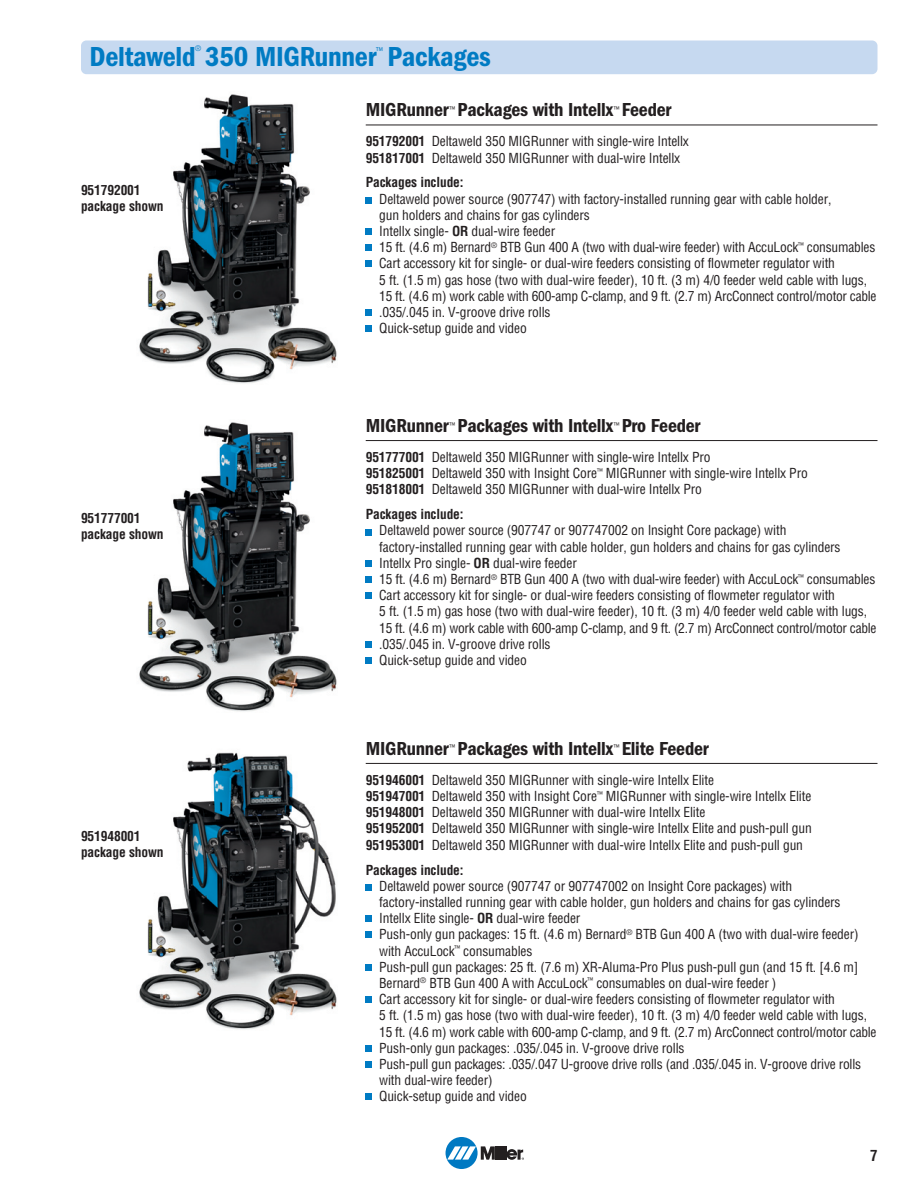
<style>
.page{position:relative;width:918px;height:1188px;background:#fff}
.page>*{position:absolute;margin:0;border:0;box-sizing:border-box;transform-origin:0 0}
.t1{font:28.5px "ITC Franklin Gothic Std Dm Cd";letter-spacing:-.01em;color:#007bc3}
.t2{font:19.5px "ITC Franklin Gothic Std Dm Cd";letter-spacing:-.01em;color:#231f20}
.t3{font:700 condensed 15px "Helvetica";color:#231f20}
.t4{font:condensed 13.5px/16.2px "Helvetica";letter-spacing:-.01em;color:#231f20}
.t5{font:700 condensed 13.5px/16.2px "Helvetica";letter-spacing:-.01em;color:#231f20}
.t6{font:condensed 9px "Helvetica";color:#007bc3}
.t7{font:condensed 7.5px "Helvetica";color:#231f20}
.t8{font:condensed 7.5px "Helvetica";color:#007bc3}
.s1{font-weight:700}
</style>
<div class="page">
<img style="left:139px;top:94px;width:233px;height:289px">
<div style="left:446px;top:1137px;width:32px;height:32px;background:#0079c2;border-radius:50%"></div>
<hr style="left:499px;top:1146px;width:3px;height:14px;background:#231f20">
<hr style="left:503px;top:1146px;width:3px;height:14px;background:#231f20">
<svg style="left:447px;top:1146px;width:52px;height:14px"></svg>
<svg style="left:506px;top:1149px;width:18px;height:11px"></svg>
<div style="left:81px;top:40px;width:797px;height:34px;background:#c6d9f0;border-radius:5px"></div>
<div style="left:366px;top:103px;width:512px;height:63px;background:#fff"></div>
<hr style="left:366px;top:125px;width:512px;height:1px;background:#231f20">
<div style="left:366px;top:228px;width:6px;height:7px;background:#007bc3"></div>
<div style="left:366px;top:197px;width:6px;height:7px;background:#007bc3"></div>
<div style="left:366px;top:309px;width:6px;height:7px;background:#007bc3"></div>
<svg style="left:366px;top:261px;width:6px;height:6px"></svg>
<div style="left:366px;top:325px;width:6px;height:7px;background:#007bc3"></div>
<div style="left:366px;top:244px;width:6px;height:7px;background:#007bc3"></div>
<img style="left:139px;top:422px;width:233px;height:289px">
<div style="left:366px;top:418px;width:512px;height:63px;background:#fff"></div>
<hr style="left:366px;top:440px;width:512px;height:1px;background:#231f20">
<svg style="left:366px;top:560px;width:6px;height:6px"></svg>
<svg style="left:366px;top:529px;width:6px;height:6px"></svg>
<svg style="left:366px;top:641px;width:6px;height:6px"></svg>
<div style="left:366px;top:592px;width:6px;height:7px;background:#007bc3"></div>
<div style="left:366px;top:576px;width:6px;height:7px;background:#007bc3"></div>
<div style="left:366px;top:657px;width:6px;height:7px;background:#007bc3"></div>
<img style="left:139px;top:752px;width:233px;height:277px">
<div style="left:366px;top:741px;width:512px;height:63px;background:#fff"></div>
<hr style="left:366px;top:763px;width:512px;height:1px;background:#231f20">
<div style="left:366px;top:915px;width:6px;height:7px;background:#007bc3"></div>
<div style="left:366px;top:884px;width:6px;height:7px;background:#007bc3"></div>
<div style="left:366px;top:996px;width:6px;height:7px;background:#007bc3"></div>
<svg style="left:366px;top:964px;width:6px;height:6px"></svg>
<div style="left:366px;top:1093px;width:6px;height:7px;background:#007bc3"></div>
<div style="left:366px;top:931px;width:6px;height:7px;background:#007bc3"></div>
<div style="left:366px;top:1061px;width:6px;height:7px;background:#007bc3"></div>
<svg style="left:366px;top:1045px;width:6px;height:6px"></svg>
<p class="t8" style="left:195px;top:45px;width:7px">®</p>
<p class="t6" style="left:376px;top:47px;width:8px">™</p>
<p class="t1" style="left:90px;top:47px;width:403px">Deltaweld 350 MIGRunner Packages</p>
<p class="t5" style="left:81px;top:183px;width:84px">951792001 package shown</p>
<p class="t5" style="left:81px;top:511px;width:84px">951777001 package shown</p>
<p class="t5" style="left:81px;top:829px;width:84px">951948001 package shown</p>
<p class="t2" style="left:366px;top:103px;width:307px">MIGRunner Packages with Intellx Feeder</p>
<p class="t7" style="left:450px;top:106px;width:7px">™</p>
<p class="t7" style="left:614px;top:106px;width:7px">™</p>
<p class="t4" style="left:366px;top:135px;width:325px"><span class="s1">951792001</span> Deltaweld 350 MIGRunner with single-wire Intellx<br><span class="s1">951817001</span> Deltaweld 350 MIGRunner with dual-wire Intellx</p>
<p class="t5" style="left:366px;top:176px;width:99px">Packages include:</p>
<p class="t4" style="left:379px;top:192px;width:454px">Deltaweld power source (907747) with factory-installed running gear with cable holder, gun holders and chains for gas cylinders</p>
<p class="t4" style="left:379px;top:224px;width:178px">Intellx single- <span class="s1">OR</span> dual-wire feeder</p>
<p class="t4" style="left:379px;top:240px;width:498px">15 ft. (4.6 m) Bernard<sup>®</sup> BTB Gun 400 A (two with dual-wire feeder) with AccuLock<sup>™</sup> consumables</p>
<p class="t4" style="left:379px;top:257px;width:499px">Cart accessory kit for single- or dual-wire feeders consisting of flowmeter regulator with<br>5 ft. (1.5 m) gas hose (two with dual-wire feeder), 10 ft. (3 m) 4/0 feeder weld cable with lugs,<br>15 ft. (4.6 m) work cable with 600-amp C-clamp, and 9 ft. (2.7 m) ArcConnect control/motor cable</p>
<p class="t4" style="left:379px;top:305px;width:173px">.035/.045 in. V-groove drive rolls</p>
<p class="t4" style="left:379px;top:321px;width:149px">Quick-setup guide and video</p>
<p class="t2" style="left:366px;top:419px;width:336px">MIGRunner Packages with Intellx Pro Feeder</p>
<p class="t7" style="left:450px;top:422px;width:7px">™</p>
<p class="t7" style="left:614px;top:422px;width:7px">™</p>
<p class="t4" style="left:366px;top:450px;width:444px"><span class="s1">951777001</span> Deltaweld 350 MIGRunner with single-wire Intellx Pro<br><span class="s1">951825001</span> Deltaweld 350 with Insight Core<sup>™</sup> MIGRunner with single-wire Intellx Pro<br><span class="s1">951818001</span> Deltaweld 350 MIGRunner with dual-wire Intellx Pro</p>
<p class="t5" style="left:366px;top:507px;width:99px">Packages include:</p>
<p class="t4" style="left:379px;top:524px;width:463px">Deltaweld power source (907747 or 907747002 on Insight Core package) with factory-installed running gear with cable holder, gun holders and chains for gas cylinders</p>
<p class="t4" style="left:379px;top:556px;width:199px">Intellx Pro single- <span class="s1">OR</span> dual-wire feeder</p>
<p class="t4" style="left:379px;top:572px;width:498px">15 ft. (4.6 m) Bernard<sup>®</sup> BTB Gun 400 A (two with dual-wire feeder) with AccuLock<sup>™</sup> consumables</p>
<p class="t4" style="left:379px;top:588px;width:499px">Cart accessory kit for single- or dual-wire feeders consisting of flowmeter regulator with<br>5 ft. (1.5 m) gas hose (two with dual-wire feeder), 10 ft. (3 m) 4/0 feeder weld cable with lugs,<br>15 ft. (4.6 m) work cable with 600-amp C-clamp, and 9 ft. (2.7 m) ArcConnect control/motor cable</p>
<p class="t4" style="left:379px;top:637px;width:173px">.035/.045 in. V-groove drive rolls</p>
<p class="t4" style="left:379px;top:653px;width:149px">Quick-setup guide and video</p>
<p class="t2" style="left:366px;top:742px;width:345px">MIGRunner Packages with Intellx Elite Feeder</p>
<p class="t7" style="left:450px;top:745px;width:7px">™</p>
<p class="t7" style="left:614px;top:745px;width:7px">™</p>
<p class="t4" style="left:366px;top:773px;width:448px"><span class="s1">951946001</span> Deltaweld 350 MIGRunner with single-wire Intellx Elite<br><span class="s1">951947001</span> Deltaweld 350 with Insight Core<sup>™</sup> MIGRunner with single-wire Intellx Elite <span class="s1">951948001</span> Deltaweld 350 MIGRunner with dual-wire Intellx Elite<br><span class="s1">951952001</span> Deltaweld 350 MIGRunner with single-wire Intellx Elite and push-pull gun <span class="s1">951953001</span> Deltaweld 350 MIGRunner with dual-wire Intellx Elite and push-pull gun</p>
<p class="t5" style="left:366px;top:863px;width:99px">Packages include:</p>
<p class="t4" style="left:379px;top:879px;width:463px">Deltaweld power source (907747 or 907747002 on Insight Core packages) with factory-installed running gear with cable holder, gun holders and chains for gas cylinders</p>
<p class="t4" style="left:379px;top:911px;width:203px">Intellx Elite single- <span class="s1">OR</span> dual-wire feeder</p>
<p class="t4" style="left:379px;top:927px;width:481px">Push-only gun packages: 15 ft. (4.6 m) Bernard<sup>®</sup> BTB Gun 400 A (two with dual-wire feeder) with AccuLock<sup>™</sup> consumables</p>
<p class="t4" style="left:379px;top:960px;width:481px">Push-pull gun packages: 25 ft. (7.6 m) XR-Aluma-Pro Plus push-pull gun (and 15 ft. [4.6 m]<br>Bernard<sup>®</sup> BTB Gun 400 A with AccuLock<sup>™</sup> consumables on dual-wire feeder )</p>
<p class="t4" style="left:379px;top:992px;width:499px">Cart accessory kit for single- or dual-wire feeders consisting of flowmeter regulator with<br>5 ft. (1.5 m) gas hose (two with dual-wire feeder), 10 ft. (3 m) 4/0 feeder weld cable with lugs,<br>15 ft. (4.6 m) work cable with 600-amp C-clamp, and 9 ft. (2.7 m) ArcConnect control/motor cable</p>
<p class="t4" style="left:379px;top:1041px;width:307px">Push-only gun packages: .035/.045 in. V-groove drive rolls</p>
<p class="t4" style="left:379px;top:1057px;width:484px">Push-pull gun packages: .035/.047 U-groove drive rolls (and .035/.045 in. V-groove drive rolls with dual-wire feeder)</p>
<p class="t4" style="left:379px;top:1089px;width:149px">Quick-setup guide and video</p>
<p class="t3" style="left:870px;top:1150px;width:9px">7</p>
</div>
